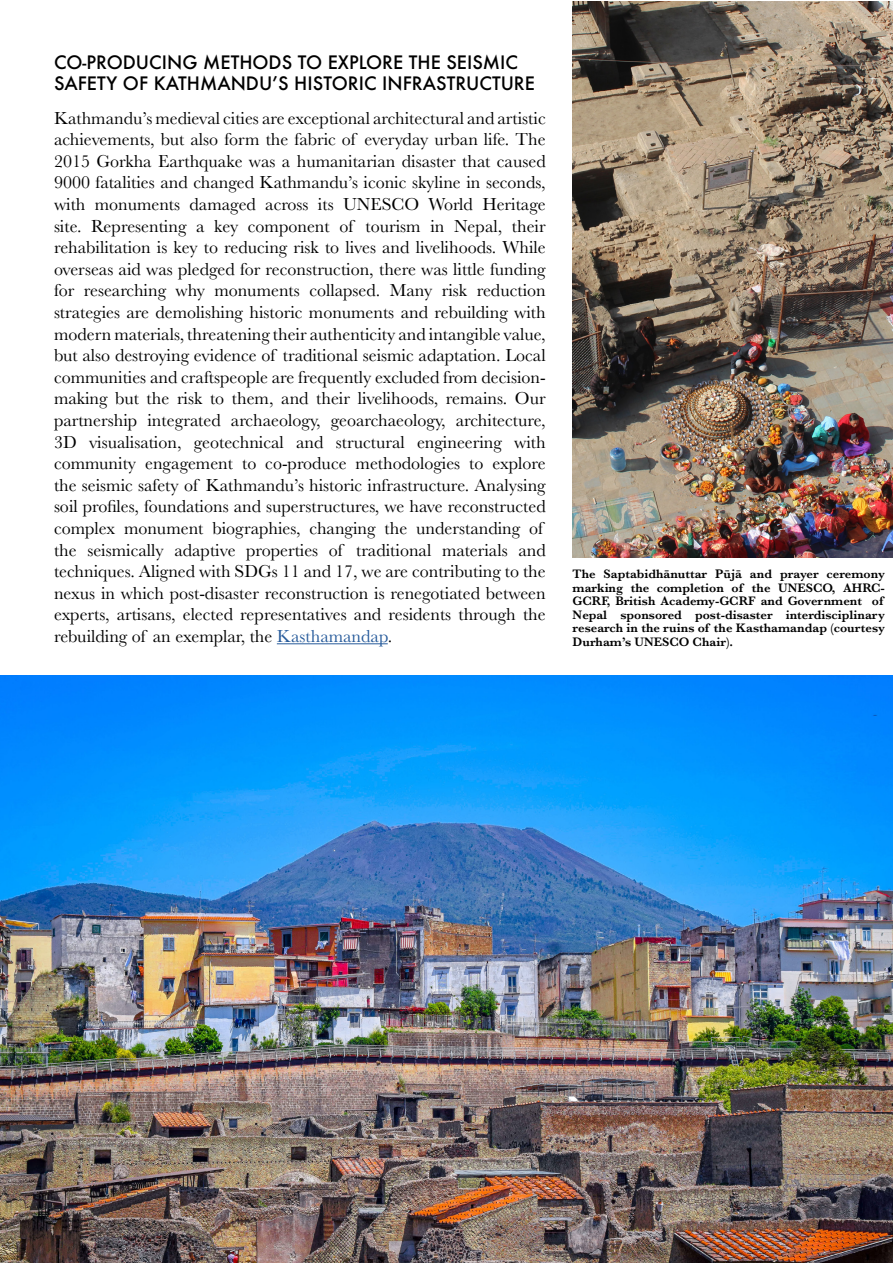
<style>
.page{position:relative;width:893px;height:1263px;background:#fff}
.page>*{position:absolute;margin:0;border:0;box-sizing:border-box;transform-origin:0 0}
.t1{font:18px/21.6px "Baskerville";color:#000}
.t2{font:500 18px/21px "Futura";color:#000}
.t3{font:600 12.75px/13.5px "Baskerville";color:#000;text-align:justify}
.s1{color:#275b9b}
</style>
<div class="page">
<hr style="left:277px;top:643px;width:111px;height:1px;background:#275b9b">
<img style="left:0;top:675px;width:893px;height:588px">
<img style="left:573px;top:1px;width:320px;height:556px">
<p class="t2" style="left:54px;top:51px;width:482px">CO-PRODUCING METHODS TO EXPLORE THE SEISMIC<br>SAFETY OF KATHMANDU’S HISTORIC INFRASTRUCTURE</p>
<p class="t1" style="left:54px;top:107px;width:493px">Kathmandu’s medieval cities are exceptional architectural and artistic achievements, but also form the fabric of everyday urban life. The 2015 Gorkha Earthquake was a humanitarian disaster that caused 9000 fatalities and changed Kathmandu’s iconic skyline in seconds, with monuments damaged across its UNESCO World Heritage site. Representing a key component of tourism in Nepal, their rehabilitation is key to reducing risk to lives and livelihoods. While overseas aid was pledged for reconstruction, there was little funding for researching why monuments collapsed. Many risk reduction strategies are demolishing historic monuments and rebuilding with modern materials, threatening their authenticity and intangible value, but also destroying evidence of traditional seismic adaptation. Local communities and craftspeople are frequently excluded from decision&shy;making but the risk to them, and their livelihoods, remains. Our partnership integrated archaeology, geoarchaeology, architecture, 3D visualisation, geotechnical and structural engineering with community engagement to co-produce methodologies to explore the seismic safety of Kathmandu’s historic infrastructure. Analysing soil profiles, foundations and superstructures, we have reconstructed complex monument biographies, changing the understanding of the seismically adaptive properties of traditional materials and techniques. Aligned with SDGs 11 and 17, we are contributing to the nexus in which post-disaster reconstruction is renegotiated between experts, artisans, elected representatives and residents through the rebuilding of an exemplar, the <span class="s1">Kasthamandap</span>.</p>
<p class="t3" style="left:573px;top:567px;width:314px">The Saptabidhānuttar Pūjā and prayer ceremony marking the completion of the UNESCO, AHRC-GCRF, British Academy-GCRF and Government of Nepal sponsored post-disaster interdisciplinary research in the ruins of the Kasthamandap (courtesy Durham’s UNESCO Chair).</p>
</div>
